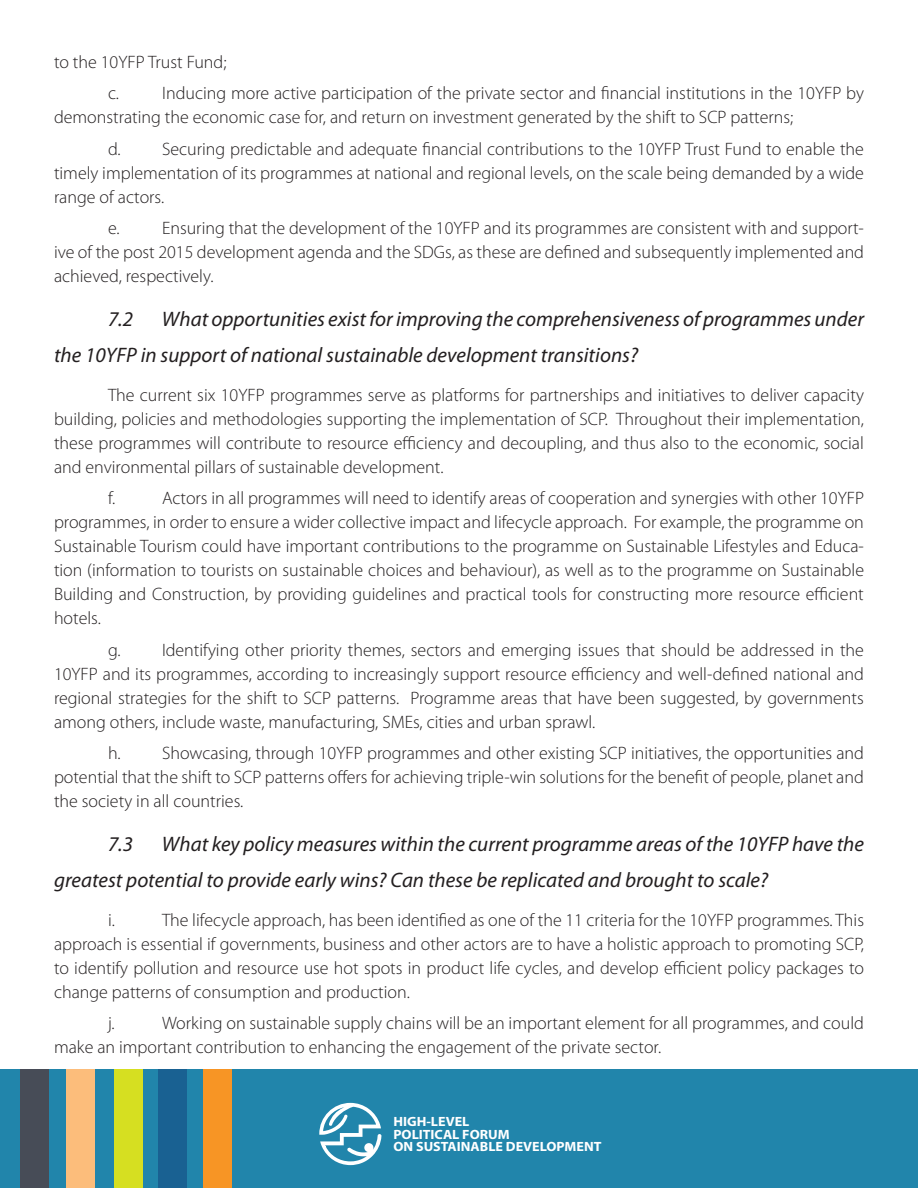
<style>
.page{position:relative;width:918px;height:1188px;background:#fff}
.page>*{position:absolute;margin:0;border:0;box-sizing:border-box;transform-origin:0 0}
.Title_2{font:italic 21px/36px "Myriad Pro";color:#231f20}
.Paragraph_Style_2{font:300 18px/24px "Myriad Pro";color:#231f20;text-align:justify}
.t1{font:700 13.5px/12.3px "Myriad Pro";color:#fff;scale:1.05 1}
</style>
<div class="page">
<div style="left:0;top:1070px;width:918px;height:118px;background:#2185ab"></div>
<div style="left:204px;top:1070px;width:28px;height:118px;background:#f79525"></div>
<div style="left:159px;top:1070px;width:28px;height:118px;background:#196192"></div>
<div style="left:114px;top:1070px;width:29px;height:118px;background:#d6df21"></div>
<div style="left:66px;top:1070px;width:29px;height:118px;background:#fcbd7b"></div>
<div style="left:20px;top:1070px;width:28px;height:118px;background:#474c57"></div>
<svg style="left:319px;top:1103px;width:62px;height:62px"></svg>
<p class="Paragraph_Style_2" style="left:54px;top:49px;width:174px">to the 10YFP Trust Fund;</p>
<p class="Paragraph_Style_2" style="left:54px;top:81px;width:811px;text-indent:54px">c. Inducing more active participation of the private sector and financial institutions in the 10YFP by demonstrating the economic case for, and return on investment generated by the shift to SCP patterns;</p>
<p class="Paragraph_Style_2" style="left:54px;top:136px;width:811px;text-indent:54px">d. Securing predictable and adequate financial contributions to the 10YFP Trust Fund to enable the timely implementation of its programmes at national and regional levels, on the scale being demanded by a wide range of actors.</p>
<p class="Paragraph_Style_2" style="left:54px;top:216px;width:812px;text-indent:54px">e. Ensuring that the development of the 10YFP and its programmes are consistent with and support&shy;ive of the post 2015 development agenda and the SDGs, as these are defined and subsequently implemented and achieved, respectively.</p>
<p class="Title_2" style="left:108px;top:300px;width:27px">7.2</p>
<p class="Title_2" style="left:54px;top:300px;width:812px;text-indent:108px">What opportunities exist for improving the comprehensiveness of programmes under the 10YFP in support of national sustainable development transitions?</p>
<p class="Paragraph_Style_2" style="left:54px;top:382px;width:812px;text-indent:54px">The current six 10YFP programmes serve as platforms for partnerships and initiatives to deliver capacity building, policies and methodologies supporting the implementation of SCP. Throughout their implementation, these programmes will contribute to resource efficiency and decoupling, and thus also to the economic, social and environmental pillars of sustainable development.</p>
<p class="Paragraph_Style_2" style="left:108px;top:486px;width:9px">f.</p>
<p class="Paragraph_Style_2" style="left:54px;top:486px;width:812px;text-indent:108px">Actors in all programmes will need to identify areas of cooperation and synergies with other 10YFP programmes, in order to ensure a wider collective impact and lifecycle approach. For example, the programme on Sustainable Tourism could have important contributions to the programme on Sustainable Lifestyles and Educa&shy;tion (information to tourists on sustainable choices and behaviour), as well as to the programme on Sustainable Building and Construction, by providing guidelines and practical tools for constructing more resource efficient hotels.</p>
<p class="Paragraph_Style_2" style="left:54px;top:637px;width:812px;text-indent:54px">g. Identifying other priority themes, sectors and emerging issues that should be addressed in the 10YFP and its programmes, according to increasingly support resource efficiency and well-defined national and regional strategies for the shift to SCP patterns. Programme areas that have been suggested, by governments among others, include waste, manufacturing, SMEs, cities and urban sprawl.</p>
<p class="Paragraph_Style_2" style="left:54px;top:741px;width:812px;text-indent:54px">h. Showcasing, through 10YFP programmes and other existing SCP initiatives, the opportunities and potential that the shift to SCP patterns offers for achieving triple-win solutions for the benefit of people, planet and the society in all countries.</p>
<p class="Title_2" style="left:108px;top:825px;width:27px">7.3</p>
<p class="Title_2" style="left:54px;top:825px;width:811px;text-indent:108px">What key policy measures within the current programme areas of the 10YFP have the greatest potential to provide early wins? Can these be replicated and brought to scale?</p>
<p class="Paragraph_Style_2" style="left:108px;top:907px;width:8px">i.</p>
<p class="Paragraph_Style_2" style="left:54px;top:907px;width:812px;text-indent:108px">The lifecycle approach, has been identified as one of the 11 criteria for the 10YFP programmes. This approach is essential if governments, business and other actors are to have a holistic approach to promoting SCP, to identify pollution and resource use hot spots in product life cycles, and develop efficient policy packages to change patterns of consumption and production.</p>
<p class="Paragraph_Style_2" style="left:108px;top:1011px;width:8px">j.</p>
<p class="Paragraph_Style_2" style="left:54px;top:1011px;width:812px;text-indent:108px">Working on sustainable supply chains will be an important element for all programmes, and could make an important contribution to enhancing the engagement of the private sector.</p>
<p class="t1" style="left:393px;top:1115px;width:200px">HIGH-LEVEL<br>POLITICAL FORUM<br>ON SUSTAINABLE DEVELOPMENT</p>
</div>
